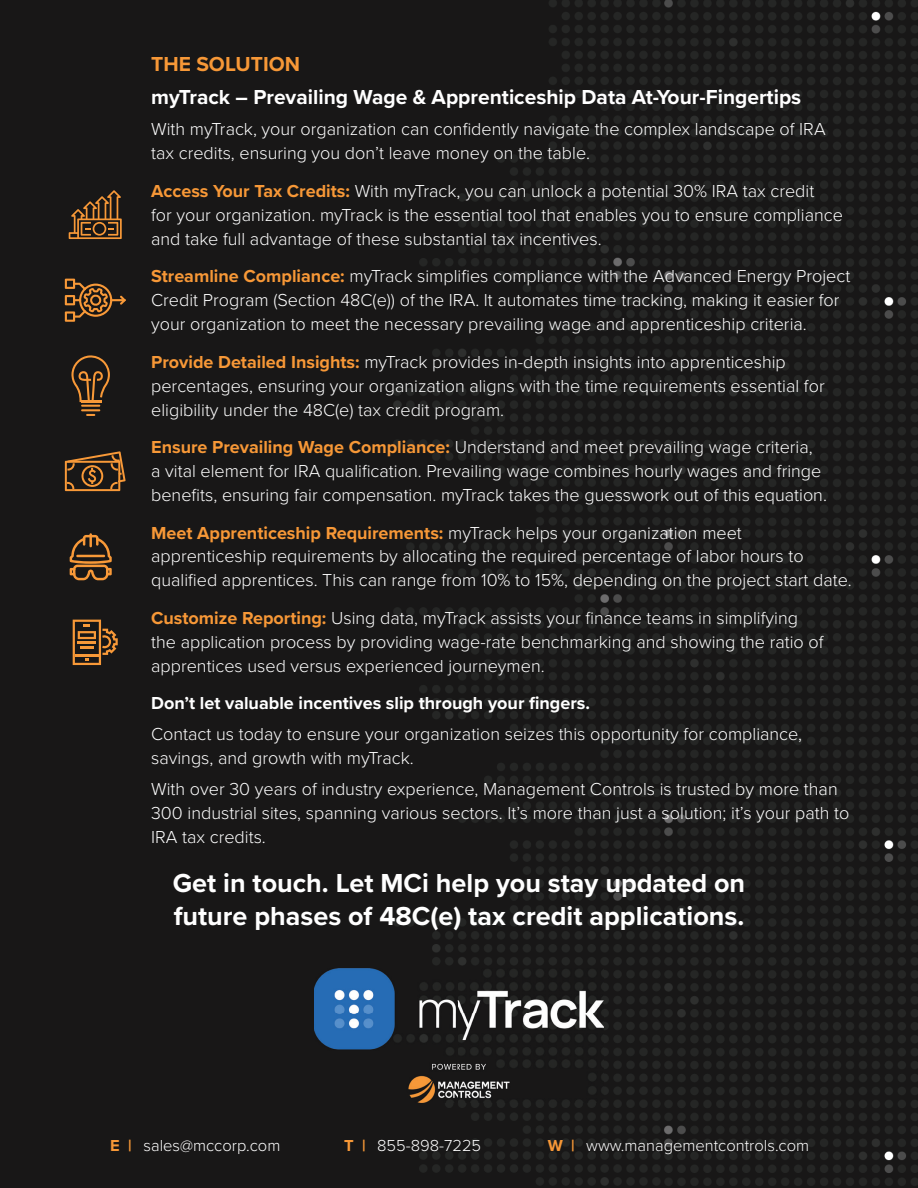
<style>
.page{position:relative;width:918px;height:1188px;background:#fff}
.page>*{position:absolute;margin:0;border:0;box-sizing:border-box;transform-origin:0 0}
.t1{font:700 27px/33px "Proxima Nova";color:#fff}
.t2{font:700 21px "Proxima Nova";color:#fff}
.t3{font:700 21px "Proxima Nova";color:#f79837}
.t4{font:300 18px/24px "Proxima Nova";color:#fff}
.t5{font:700 18px "Proxima Nova";color:#fff}
.t6{font:300 16.5px "Proxima Nova";color:#fff}
.s1{font-weight:700;color:#f79837}
</style>
<div class="page">
<img style="left:0;top:0;width:918px;height:1188px">
<img style="left:314px;top:969px;width:290px;height:133px">
<svg style="left:69px;top:190px;width:53px;height:49px;background:#5a3d20"></svg>
<svg style="left:65px;top:279px;width:61px;height:43px;background:#573c20"></svg>
<svg style="left:71px;top:355px;width:39px;height:61px;background:#4d361e"></svg>
<svg style="left:65px;top:451px;width:61px;height:40px;background:#5d3f21"></svg>
<svg style="left:73px;top:620px;width:45px;height:45px;background:#674522"></svg>
<hr style="left:80px;top:646px;width:14px;height:3px;background:#f89938">
<hr style="left:89px;top:533px;width:3px;height:14px;background:#f89938">
<svg style="left:70px;top:535px;width:42px;height:45px;background:#642"></svg>
<p class="t3" style="left:151px;top:48px;width:150px">THE SOLUTION</p>
<p class="t2" style="left:151px;top:82px;width:652px">myTrack – Prevailing Wage &amp; Apprenticeship Data At-Your-Fingertips</p>
<p class="t4" style="left:151px;top:116px;width:676px">With myTrack, your organization can confidently navigate the complex landscape of IRA tax credits, ensuring you don’t leave money on the table.</p>
<p class="t4" style="left:151px;top:178px;width:693px"><span class="s1">Access Your Tax Credits:</span> With myTrack, you can unlock a potential 30% IRA tax credit<br>for your organization. myTrack is the essential tool that enables you to ensure compliance and take full advantage of these substantial tax incentives.</p>
<p class="t4" style="left:151px;top:263px;width:701px"><span class="s1">Streamline Compliance:</span> myTrack simplifies compliance with the Advanced Energy Project<br>Credit Program (Section 48C(e)) of the IRA. It automates time tracking, making it easier for your organization to meet the necessary prevailing wage and apprenticeship criteria.</p>
<p class="t4" style="left:151px;top:349px;width:675px"><span class="s1">Provide Detailed Insights:</span> myTrack provides in-depth insights into apprenticeship percentages, ensuring your organization aligns with the time requirements essential for eligibility under the 48C(e) tax credit program.</p>
<p class="t4" style="left:151px;top:434px;width:677px"><span class="s1">Ensure Prevailing Wage Compliance:</span> Understand and meet prevailing wage criteria,<br>a vital element for IRA qualification. Prevailing wage combines hourly wages and fringe benefits, ensuring fair compensation. myTrack takes the guesswork out of this equation.</p>
<p class="t4" style="left:151px;top:520px;width:702px"><span class="s1">Meet Apprenticeship Requirements:</span> myTrack helps your organization meet apprenticeship requirements by allocating the required percentage of labor hours to qualified apprentices. This can range from 10% to 15%, depending on the project start date.</p>
<p class="t4" style="left:151px;top:605px;width:674px"><span class="s1">Customize Reporting:</span> Using data, myTrack assists your finance teams in simplifying the application process by providing wage-rate benchmarking and showing the ratio of apprentices used versus experienced journeymen.</p>
<p class="t5" style="left:151px;top:690px;width:440px">Don’t let valuable incentives slip through your fingers.</p>
<p class="t4" style="left:151px;top:721px;width:652px">Contact us today to ensure your organization seizes this opportunity for compliance, savings, and growth with myTrack.</p>
<p class="t4" style="left:151px;top:776px;width:700px">With over 30 years of industry experience, Management Controls is trusted by more than<br>300 industrial sites, spanning various sectors. It’s more than just a solution; it’s your path to<br>IRA tax credits.</p>
<h1 class="t1" style="left:173px;top:866px;width:574px">Get in touch. Let MCi help you stay updated on future phases of 48C(e) tax credit applications.</h1>
<p class="t6" style="left:110px;top:1133px;width:172px"><span class="s1">E |</span> sales@mccorp.com</p>
<p class="t6" style="left:344px;top:1133px;width:139px"><span class="s1">T |</span> 855-898-7225</p>
<p class="t6" style="left:548px;top:1133px;width:263px"><span class="s1">W |</span> www.managementcontrols.com</p>
</div>
